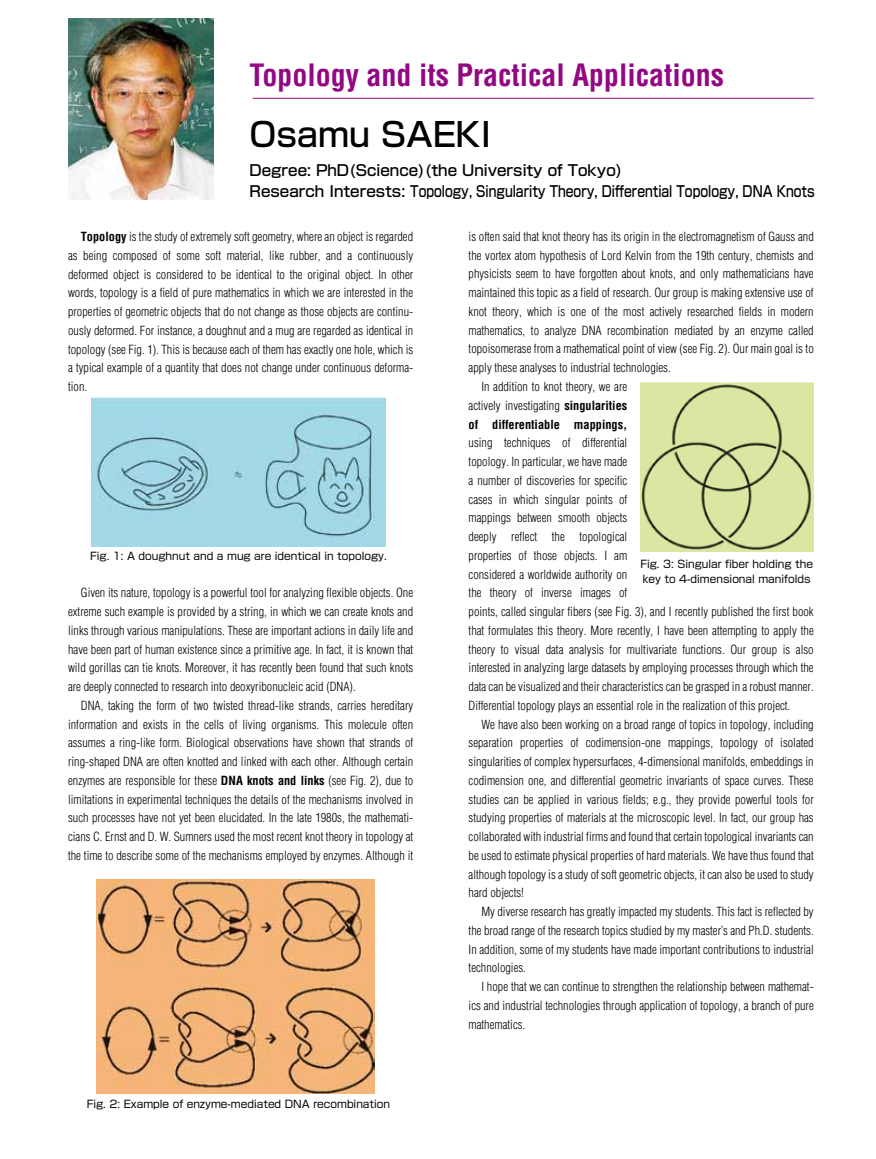
<style>
.page{position:relative;width:876px;height:1159px;background:#fff}
.page>*{position:absolute;margin:0;border:0;box-sizing:border-box;transform-origin:0 0}
.t1{font:500 33px "Shin Go Pro";color:#000}
.t2{font:700 condensed 30px "Helvetica";color:#920783}
.t3{font:500 15px/21px "Shin Go Pro";color:#000}
.t4{font:300 condensed 12.3px/18.8px "Helvetica";color:#000;text-align:justify}
.t5{font:700 condensed 12.3px "Helvetica";color:#000}
.t6{font:10.5px/15px "Shin Go Pro";color:#000}
.s1{font-weight:700}
</style>
<div class="page">
<img style="left:68px;top:19px;width:146px;height:180px">
<img style="left:91px;top:398px;width:294px;height:149px">
<img style="left:96px;top:879px;width:279px;height:214px">
<img style="left:640px;top:382px;width:173px;height:169px">
<hr style="left:253px;top:98px;width:561px;height:1px;background:#920783">
<h2 class="t2" style="left:250px;top:56px;width:476px">Topology and its Practical Applications</h2>
<h1 class="t1" style="left:250px;top:107px;width:243px">Osamu SAEKI</h1>
<p class="t3" style="left:250px;top:158px;width:567px">Degree: PhD(Science)(the University of Tokyo)<br>Research Interests: Topology, Singularity Theory, Differential Topology, DNA Knots</p>
<p class="t4" style="left:68px;top:227px;width:347px;text-indent:13px"><span class="s1">Topology</span> is the study of extremely soft geometry, where an object is regarded as being composed of some soft material, like rubber, and a continuously deformed object is considered to be identical to the original object. In other words, topology is a field of pure mathematics in which we are interested in the properties of geometric objects that do not change as those objects are continu&shy;ously deformed. For instance, a doughnut and a mug are regarded as identical in topology (see Fig. 1). This is because each of them has exactly one hole, which is a typical example of a quantity that does not change under continuous deforma&shy;tion.</p>
<p class="t6" style="left:90px;top:547px;width:298px">Fig. 1: A doughnut and a mug are identical in topology.</p>
<p class="t4" style="left:68px;top:583px;width:347px;text-indent:13px">Given its nature, topology is a powerful tool for analyzing flexible objects. One extreme such example is provided by a string, in which we can create knots and links through various manipulations. These are important actions in daily life and have been part of human existence since a primitive age. In fact, it is known that wild gorillas can tie knots. Moreover, it has recently been found that such knots are deeply connected to research into deoxyribonucleic acid (DNA).</p>
<p class="t4" style="left:68px;top:696px;width:347px;text-indent:13px">DNA, taking the form of two twisted thread-like strands, carries hereditary information and exists in the cells of living organisms. This molecule often assumes a ring-like form. Biological observations have shown that strands of ring-shaped DNA are often knotted and linked with each other. Although certain enzymes are responsible for these <span class="s1">DNA knots and links</span> (see Fig. 2), due to limitations in experimental techniques the details of the mechanisms involved in such processes have not yet been elucidated. In the late 1980s, the mathemati&shy;cians C. Ernst and D. W. Sumners used the most recent knot theory in topology at the time to describe some of the mechanisms employed by enzymes. Although it</p>
<p class="t6" style="left:87px;top:1095px;width:305px">Fig. 2: Example of enzyme-mediated DNA recombination</p>
<p class="t4" style="left:468px;top:227px;width:347px">is often said that knot theory has its origin in the electromagnetism of Gauss and</p>
<p class="t4" style="left:468px;top:246px;width:347px">the vortex atom hypothesis of Lord Kelvin from the 19th century, chemists and</p>
<p class="t4" style="left:468px;top:264px;width:347px">physicists seem to have forgotten about knots, and only mathematicians have</p>
<p class="t4" style="left:468px;top:283px;width:346px">maintained this topic as a field of research. Our group is making extensive use of</p>
<p class="t4" style="left:468px;top:302px;width:347px">knot theory, which is one of the most actively researched fields in modern</p>
<p class="t4" style="left:468px;top:321px;width:347px">mathematics, to analyze DNA recombination mediated by an enzyme called</p>
<p class="t4" style="left:468px;top:339px;width:347px">topoisomerase from a mathematical point of view (see Fig. 2). Our main goal is to</p>
<p class="t4" style="left:468px;top:358px;width:204px">apply these analyses to industrial technologies.</p>
<p class="t4" style="left:481px;top:377px;width:147px">In addition to knot theory, we are</p>
<p class="t4" style="left:468px;top:396px;width:160px">actively investigating <span class="s1">singularities</span></p>
<p class="t5" style="left:468px;top:416px;width:160px">of differentiable mappings,</p>
<p class="t4" style="left:468px;top:433px;width:347px;text-align:left">using techniques of differential<br>topology. In particular, we have made<br>a number of discoveries for specific<br>cases in which singular points of<br>mappings between smooth objects<br>deeply reflect the topological<br>properties of those objects. I am<br>considered a worldwide authority on<br>the theory of inverse images of<br>points, called singular fibers (see Fig. 3), and I recently published the first book that formulates this theory. More recently, I have been attempting to apply the theory to visual data analysis for multivariate functions. Our group is also interested in analyzing large datasets by employing processes through which the data can be visualized and their characteristics can be grasped in a robust manner.<br>Differential topology plays an essential role in the realization of this project.</p>
<p class="t4" style="left:468px;top:714px;width:347px;text-indent:13px">We have also been working on a broad range of topics in topology, including separation properties of codimension-one mappings, topology of isolated singularities of complex hypersurfaces, 4-dimensional manifolds, embeddings in codimension one, and differential geometric invariants of space curves. These studies can be applied in various fields; e.g., they provide powerful tools for studying properties of materials at the microscopic level. In fact, our group has collaborated with industrial firms and found that certain topological invariants can be used to estimate physical properties of hard materials. We have thus found that although topology is a study of soft geometric objects, it can also be used to study hard objects!</p>
<p class="t4" style="left:468px;top:902px;width:347px;text-indent:13px">My diverse research has greatly impacted my students. This fact is reflected by the broad range of the research topics studied by my master’s and Ph.D. students.<br>In addition, some of my students have made important contributions to industrial technologies.</p>
<p class="t4" style="left:468px;top:977px;width:347px;text-indent:13px">I hope that we can continue to strengthen the relationship between mathemat&shy;ics and industrial technologies through application of topology, a branch of pure mathematics.</p>
<p class="t6" style="left:640px;top:555px;width:174px">Fig. 3: Singular fiber holding the key to 4-dimensional manifolds</p>
</div>
